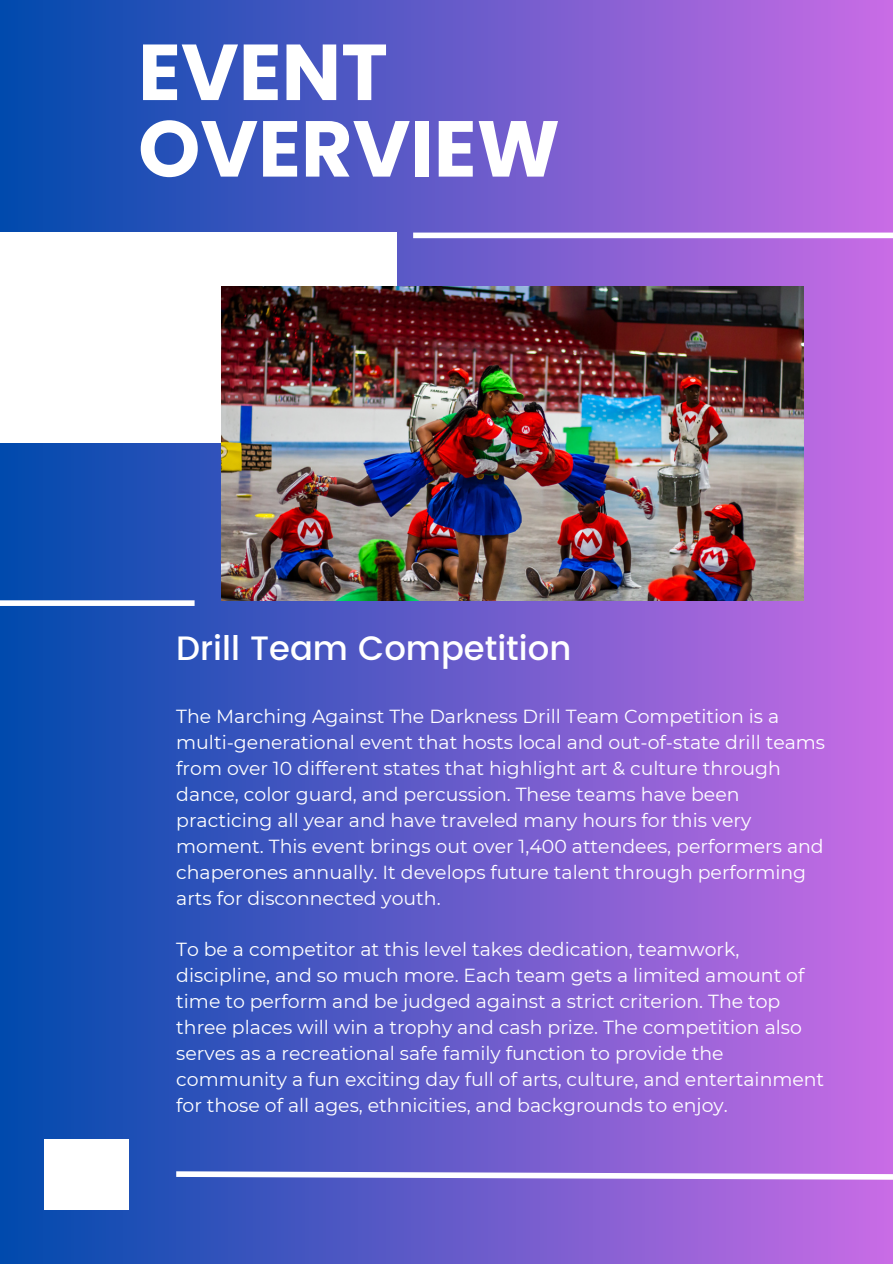
<style>
.page{position:relative;width:893px;height:1264px;background:#fff}
.page>*{position:absolute;margin:0;border:0;box-sizing:border-box;transform-origin:0 0}
.t1{font:700 79.2px/76.5px "Poppins";color:#fff}
.t2{font:500 33.75px "Poppins";color:#fff}
.t3{font:18.9px/25.8px "Montserrat";color:#fff}
</style>
<div class="page">
<div style="left:0;top:0;width:892px;height:1263px;background:linear-gradient(to right,#004aad,#c96ce5)"></div>
<div style="left:0;top:232px;width:397px;height:211px;background:#fff"></div>
<img style="left:222px;top:286px;width:581px;height:314px">
<div style="left:0;top:600px;width:194px;height:6px;background:#fff"></div>
<div style="left:413px;top:232px;width:479px;height:6px;background:#fff"></div>
<div style="left:44px;top:1139px;width:84px;height:70px;background:#fff"></div>
<svg style="left:170px;top:1168px;width:722px;height:14px"></svg>
<h1 class="t1" style="left:138px;top:34px;width:423px">EVENT<br>OVERVIEW</h1>
<p class="t2" style="left:176px;top:629px;width:396px">Drill Team Competition</p>
<h2 class="t3" style="left:176px;top:703px;width:650px">The Marching Against The Darkness Drill Team Competition is a multi-generational event that hosts local and out-of-state drill teams from over 10 different states that highlight art &amp; culture through dance, color guard, and percussion. These teams have been practicing all year and have traveled many hours for this very moment. This event brings out over 1,400 attendees, performers and chaperones annually. It develops future talent through performing arts for disconnected youth.</h2>
<p class="t3" style="left:176px;top:936px;width:649px">To be a competitor at this level takes dedication, teamwork, discipline, and so much more. Each team gets a limited amount of time to perform and be judged against a strict criterion. The top three places will win a trophy and cash prize. The competition also serves as a recreational safe family function to provide the community a fun exciting day full of arts, culture, and entertainment for those of all ages, ethnicities, and backgrounds to enjoy.</p>
</div>
